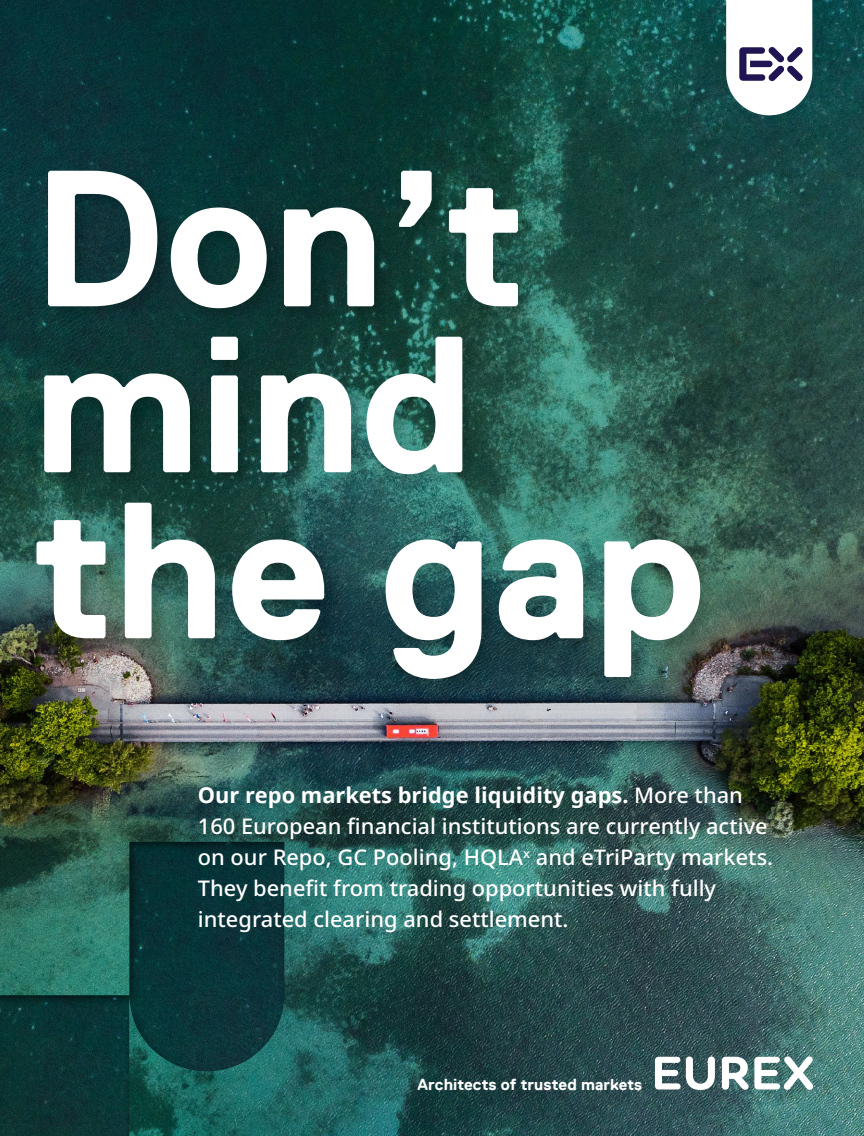
<style>
.page{position:relative;width:864px;height:1136px;background:#fff}
.page>*{position:absolute;margin:0;border:0;box-sizing:border-box;transform-origin:0 0}
.t1{font:700 193.5px/165.9px "Replica";color:#fff}
.t2{font:500 21.6px/31px "Noto Sans";color:#fff}
.t3{font:700 16.05px "Replica";color:#fff}
.s1{font-weight:700}
.s2{font-size:15.75px}
</style>
<div class="page">
<img style="left:0;top:0;width:863px;height:1135px">
<svg style="left:654px;top:1056px;width:158px;height:33px"></svg>
<svg style="left:725px;top:0;width:87px;height:115px"></svg>
<div style="left:33px;top:168px;width:685px;height:529px;background:#000;opacity:.2"></div>
<div style="left:0;top:837px;width:288px;height:298px;background:#000;opacity:.6"></div>
<h1 class="t1" style="left:33px;top:156px;width:674px">Don’t mind the gap</h1>
<p class="t2" style="left:198px;top:780px;width:576px"><span class="s1">Our repo markets bridge liquidity gaps.</span> More than 160 European financial institutions are currently active on our Repo, GC Pooling, HQLA<sup>x</sup> and eTriParty markets.<br>They benefit from trading opportunities with fully integrated clearing and settlement.</p>
<p class="t3" style="left:417px;top:1075px;width:226px">Architects of trusted <span class="s2">markets</span></p>
</div>
